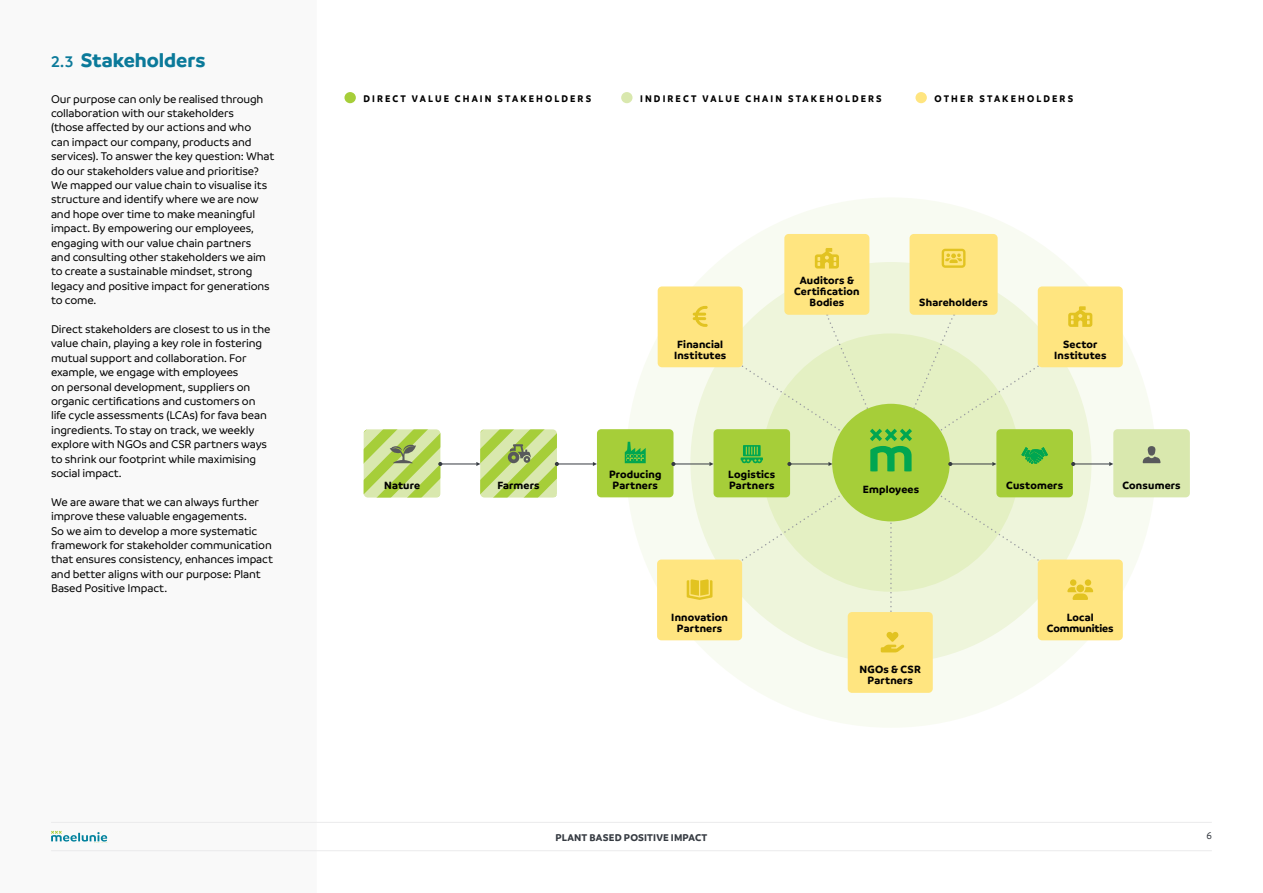
<style>
.page{position:relative;width:1263px;height:893px;background:#fff}
.page>*{position:absolute;margin:0;border:0;box-sizing:border-box;transform-origin:0 0}
.Titels{font:700 21px "Branding";color:#0b7a9a}
.t1{font:500 12px/14.4px "Branding";letter-spacing:-.01em;color:#000}
.t2{font:700 11.25px/11.2px "Branding";letter-spacing:.015em;color:#000;text-align:center}
.t3{font:700 11.25px/11.2px "Branding";letter-spacing:-.005em;color:#000;text-align:center}
.t4{font:700 10.5px "Branding";letter-spacing:.015em;color:#363b42}
.t5{font:500 10.5px "Branding";color:#363b42}
.t6{font:700 10.35px "Branding";letter-spacing:.215em;color:#000;scale:.95 1}
.s1{font-weight:600;font-size:16.5px}
</style>
<div class="page">
<div style="left:626px;top:197px;width:530px;height:531px;background:#f8fbf2;border-radius:50%"></div>
<div style="left:690px;top:262px;width:401px;height:401px;background:#eef5db;border-radius:50%"></div>
<div style="left:713px;top:429px;width:77px;height:68px;background:#a6ce39;border-radius:4px"></div>
<div style="left:1113px;top:429px;width:77px;height:68px;background:#d9e8ae;border-radius:4px"></div>
<svg style="left:1143px;top:446px;width:17px;height:17px"></svg>
<div style="left:597px;top:429px;width:76px;height:68px;background:#a6ce39;border-radius:4px"></div>
<svg style="left:625px;top:442px;width:21px;height:21px"></svg>
<div style="left:996px;top:429px;width:77px;height:68px;background:#a6ce39;border-radius:4px"></div>
<svg style="left:364px;top:429px;width:78px;height:69px;background:#bfd87a"></svg>
<hr style="left:441px;top:464px;width:35px;height:1px;background:#363b42">
<svg style="left:476px;top:429px;width:83px;height:69px;background:#c1d982"></svg>
<hr style="left:557px;top:464px;width:36px;height:1px;background:#363b42">
<svg style="left:593px;top:462px;width:4px;height:4px"></svg>
<svg style="left:671px;top:462px;width:4px;height:4px"></svg>
<hr style="left:674px;top:464px;width:36px;height:1px;background:#363b42">
<svg style="left:709px;top:462px;width:4px;height:4px"></svg>
<svg style="left:735px;top:314px;width:313px;height:302px"></svg>
<svg style="left:1071px;top:462px;width:4px;height:4px"></svg>
<hr style="left:1073px;top:464px;width:36px;height:1px;background:#363b42">
<svg style="left:1109px;top:462px;width:4px;height:4px"></svg>
<div style="left:657px;top:560px;width:85px;height:80px;background:#ffe580;border-radius:4px"></div>
<svg style="left:687px;top:579px;width:25px;height:21px"></svg>
<div style="left:1038px;top:286px;width:85px;height:81px;background:#ffe580;border-radius:4px"></div>
<svg style="left:1068px;top:306px;width:24px;height:21px"></svg>
<div style="left:784px;top:234px;width:85px;height:81px;background:#ffe580;border-radius:4px"></div>
<svg style="left:815px;top:248px;width:24px;height:21px"></svg>
<div style="left:848px;top:612px;width:85px;height:81px;background:#ffe580;border-radius:4px"></div>
<svg style="left:881px;top:632px;width:23px;height:20px"></svg>
<div style="left:658px;top:286px;width:85px;height:81px;background:#ffe580;border-radius:4px"></div>
<svg style="left:693px;top:306px;width:15px;height:21px"></svg>
<div style="left:1038px;top:560px;width:85px;height:80px;background:#ffe580;border-radius:4px"></div>
<svg style="left:1067px;top:579px;width:26px;height:21px"></svg>
<div style="left:909px;top:234px;width:89px;height:81px;background:#ffe580;border-radius:4px"></div>
<svg style="left:942px;top:249px;width:23px;height:19px"></svg>
<hr style="left:51px;top:822px;width:1161px;height:1px;background:#ebebec">
<hr style="left:51px;top:850px;width:1161px;height:1px;background:#ebebec">
<svg style="left:51px;top:831px;width:56px;height:10px"></svg>
<div style="left:915px;top:92px;width:12px;height:11px;background:#ffe580;border-radius:50%"></div>
<div style="left:344px;top:92px;width:12px;height:11px;background:#a6ce39;border-radius:50%"></div>
<div style="left:621px;top:92px;width:11px;height:11px;background:#d9e8ae;border-radius:50%"></div>
<p class="Titels" style="left:51px;top:48px;width:156px"><span class="s1">2.3</span> Stakeholders</p>
<p class="t1" style="left:51px;top:92px;width:225px">Our purpose can only be realised through collaboration with our stakeholders<br>(those affected by our actions and who<br>can impact our company, products and services). To answer the key question: What do our stakeholders value and prioritise?<br>We mapped our value chain to visualise its structure and identify where we are now and hope over time to make meaningful impact. By empowering our employees, engaging with our value chain partners<br>and consulting other stakeholders we aim to create a sustainable mindset, strong legacy and positive impact for generations to come.</p>
<p class="t1" style="left:51px;top:322px;width:221px">Direct stakeholders are closest to us in the value chain, playing a key role in fostering mutual support and collaboration. For example, we engage with employees<br>on personal development, suppliers on organic certifications and customers on life cycle assessments (LCAs) for fava bean ingredients. To stay on track, we weekly explore with NGOs and CSR partners ways to shrink our footprint while maximising social impact.</p>
<p class="t1" style="left:51px;top:495px;width:224px">We are aware that we can always further improve these valuable engagements.<br>So we aim to develop a more systematic framework for stakeholder communication that ensures consistency, enhances impact and better aligns with our purpose: Plant Based Positive Impact.</p>
<p class="t6" style="left:363px;top:92px;width:241px">DIRECT VALUE CHAIN STAKEHOLDERS</p>
<p class="t6" style="left:640px;top:92px;width:256px">INDIRECT VALUE CHAIN STAKEHOLDERS</p>
<p class="t6" style="left:934px;top:92px;width:147px">OTHER STAKEHOLDERS</p>
<p class="t2" style="left:674px;top:338px;width:54px;text-align:left">Financial<br>Institutes</p>
<p class="t2" style="left:794px;top:274px;width:67px">Auditors &amp;<br>Certification<br>Bodies</p>
<p class="t2" style="left:919px;top:297px;width:70px">Shareholders</p>
<p class="t2" style="left:1063px;top:338px;width:36px">Sector</p>
<p class="t2" style="left:1054px;top:349px;width:54px">Institutes</p>
<p class="t2" style="left:609px;top:468px;width:54px">Producing<br>Partners</p>
<p class="t2" style="left:1006px;top:479px;width:58px">Customers</p>
<p class="t2" style="left:728px;top:468px;width:49px">Logistics</p>
<p class="t2" style="left:384px;top:479px;width:38px">Nature</p>
<p class="t2" style="left:497px;top:479px;width:44px">Farmers</p>
<p class="t2" style="left:729px;top:479px;width:47px">Partners</p>
<p class="t2" style="left:1122px;top:479px;width:60px">Consumers</p>
<p class="t2" style="left:863px;top:484px;width:58px">Employees</p>
<p class="t2" style="left:671px;top:611px;width:58px">Innovation</p>
<p class="t2" style="left:677px;top:622px;width:47px">Partners</p>
<p class="t2" style="left:860px;top:664px;width:63px">NGOs &amp; CSR<br>Partners</p>
<p class="t3" style="left:1047px;top:611px;width:68px">Local<br>Communities</p>
<p class="t4" style="left:556px;top:832px;width:153px">PLANT BASED POSITIVE IMPACT</p>
<p class="t5" style="left:1206px;top:830px;width:7px">6</p>
</div>
